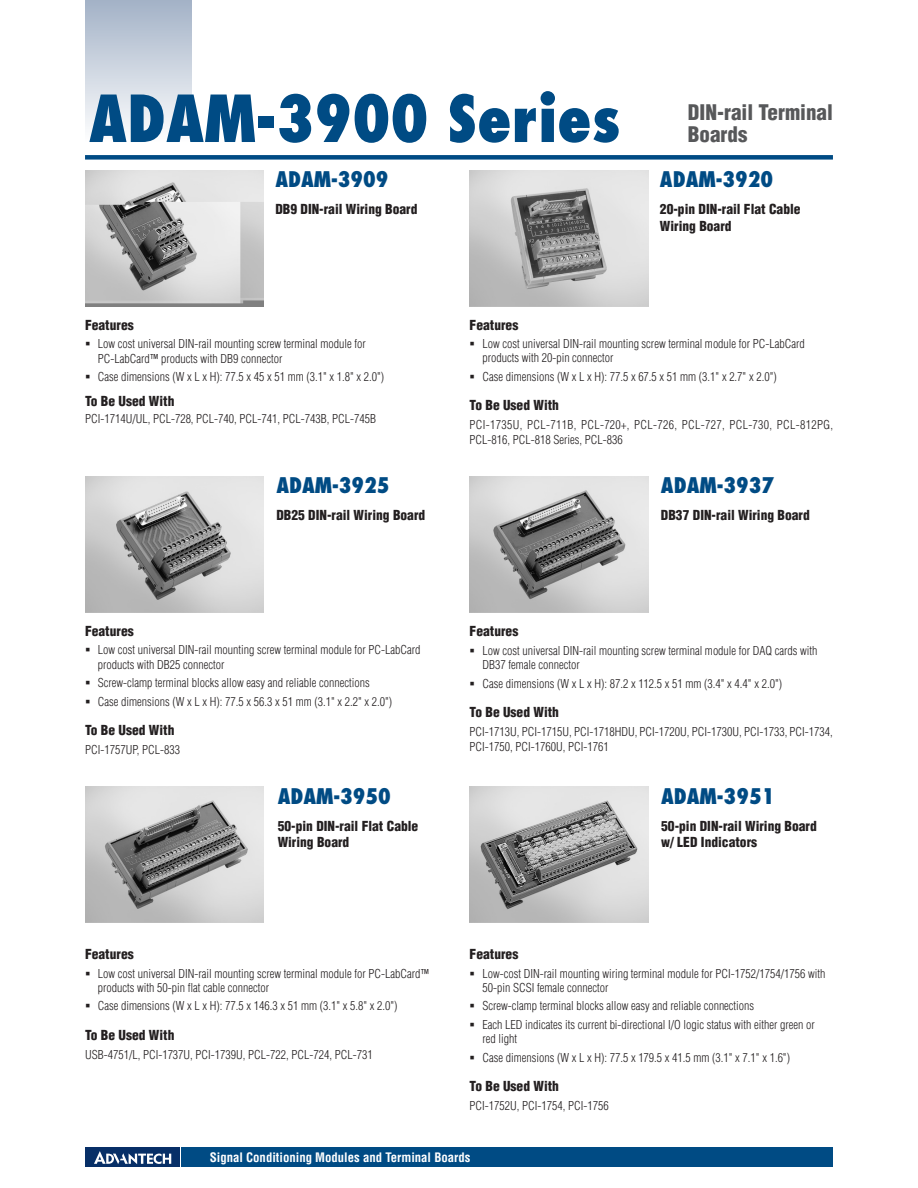
<style>
.page{position:relative;width:918px;height:1188px;background:#fff}
.page>*{position:absolute;margin:0;border:0;box-sizing:border-box;transform-origin:0 0}
.DS_Model_Name_1P{font:800 condensed 63px "Futura";color:#004b84}
.DS_ADAM-3900{font:800 condensed 21px "Futura";color:#004b84}
.DS_Headline-1P{font:900 condensed 21px/22.5px "Helvetica";color:#57585a}
.DS_Paragraph_Subhead{font:900 condensed 13.5px/16.5px "Helvetica";color:#231f20}
.t1{font:700 condensed 12.75px "Helvetica";color:#fff}
.DS_Body_Text{font:300 condensed 12px/14.2px "Helvetica";color:#231f20}
.DS_Body_Text-2{font:300 condensed 12px/15px "Helvetica";letter-spacing:.025em;color:#231f20}
</style>
<div class="page">
<div style="left:85px;top:155px;width:748px;height:5px;background:#004b84"></div>
<div style="left:182px;top:1147px;width:651px;height:20px;background:#004b84"></div>
<div style="left:85px;top:1147px;width:95px;height:20px;background:#072f67"></div>
<svg style="left:94px;top:1151px;width:77px;height:13px"></svg>
<div style="left:85px;top:0;width:106px;height:143px;background:linear-gradient(to bottom,#a3b2c7,#fefeff)"></div>
<img style="left:85px;top:476px;width:179px;height:136px">
<img style="left:85px;top:170px;width:179px;height:136px">
<img style="left:470px;top:476px;width:178px;height:136px">
<img style="left:470px;top:170px;width:178px;height:136px">
<img style="left:85px;top:787px;width:179px;height:136px">
<img style="left:470px;top:787px;width:178px;height:136px">
<p class="DS_Model_Name_1P" style="left:89px;top:78px;width:533px">ADAM-3900 Series</p>
<p class="DS_ADAM-3900" style="left:275px;top:166px;width:115px">ADAM-3909</p>
<p class="DS_Paragraph_Subhead" style="left:275px;top:201px;width:144px">DB9 DIN-rail Wiring Board</p>
<p class="DS_Headline-1P" style="left:688px;top:100px;width:146px">DIN-rail Terminal<br>Boards</p>
<p class="DS_ADAM-3900" style="left:660px;top:166px;width:115px">ADAM-3920</p>
<p class="DS_Paragraph_Subhead" style="left:660px;top:201px;width:142px">20-pin DIN-rail Flat Cable<br>Wiring Board</p>
<p class="DS_Paragraph_Subhead" style="left:85px;top:316px;width:50px">Features</p>
<p class="DS_Body_Text" style="left:98px;top:337px;width:269px">Low cost universal DIN-rail mounting screw terminal module for<br>PC-LabCard™ products with DB9 connector</p>
<p class="DS_Body_Text" style="left:98px;top:370px;width:288px">Case dimensions (W x L x H): 77.5 x 45 x 51 mm (3.1" x 1.8" x 2.0")</p>
<p class="DS_Paragraph_Subhead" style="left:85px;top:393px;width:91px">To Be Used With</p>
<p class="DS_Body_Text" style="left:85px;top:412px;width:293px">PCI-1714U/UL, PCL-728, PCL-740, PCL-741, PCL-743B, PCL-745B</p>
<p class="DS_ADAM-3900" style="left:276px;top:472px;width:115px">ADAM-3925</p>
<p class="DS_Paragraph_Subhead" style="left:276px;top:507px;width:150px">DB25 DIN-rail Wiring Board</p>
<p class="DS_Paragraph_Subhead" style="left:85px;top:622px;width:50px">Features</p>
<p class="DS_Body_Text" style="left:98px;top:643px;width:324px">Low cost universal DIN-rail mounting screw terminal module for PC-LabCard products with DB25 connector</p>
<p class="DS_Body_Text" style="left:98px;top:675px;width:273px">Screw-clamp terminal blocks allow easy and reliable connections</p>
<p class="DS_Body_Text" style="left:98px;top:694px;width:296px">Case dimensions (W x L x H): 77.5 x 56.3 x 51 mm (3.1" x 2.2" x 2.0")</p>
<p class="DS_Paragraph_Subhead" style="left:85px;top:721px;width:91px">To Be Used With</p>
<p class="DS_Body_Text" style="left:85px;top:742px;width:97px">PCI-1757UP, PCL-833</p>
<p class="DS_ADAM-3900" style="left:278px;top:782px;width:115px">ADAM-3950</p>
<p class="DS_Paragraph_Subhead" style="left:278px;top:817px;width:142px">50-pin DIN-rail Flat Cable<br>Wiring Board</p>
<p class="DS_Paragraph_Subhead" style="left:85px;top:946px;width:50px">Features</p>
<p class="DS_Body_Text" style="left:98px;top:966px;width:333px">Low cost universal DIN-rail mounting screw terminal module for PC-LabCard™ products with 50-pin flat cable connector</p>
<p class="DS_Body_Text" style="left:98px;top:999px;width:301px">Case dimensions (W x L x H): 77.5 x 146.3 x 51 mm (3.1" x 5.8" x 2.0")</p>
<p class="DS_Paragraph_Subhead" style="left:85px;top:1026px;width:91px">To Be Used With</p>
<p class="DS_Body_Text" style="left:85px;top:1047px;width:289px">USB-4751/L, PCI-1737U, PCI-1739U, PCL-722, PCL-724, PCL-731</p>
<p class="DS_Paragraph_Subhead" style="left:470px;top:316px;width:50px">Features</p>
<p class="DS_Body_Text" style="left:482px;top:337px;width:324px">Low cost universal DIN-rail mounting screw terminal module for PC-LabCard products with 20-pin connector</p>
<p class="DS_Body_Text" style="left:482px;top:369px;width:296px">Case dimensions (W x L x H): 77.5 x 67.5 x 51 mm (3.1" x 2.7" x 2.0")</p>
<p class="DS_Paragraph_Subhead" style="left:470px;top:397px;width:91px">To Be Used With</p>
<p class="DS_Body_Text-2" style="left:470px;top:417px;width:365px">PCI-1735U, PCL-711B, PCL-720+, PCL-726, PCL-727, PCL-730, PCL-812PG,<br>PCL-816, PCL-818 Series, PCL-836</p>
<p class="DS_ADAM-3900" style="left:661px;top:472px;width:115px">ADAM-3937</p>
<p class="DS_Paragraph_Subhead" style="left:661px;top:507px;width:150px">DB37 DIN-rail Wiring Board</p>
<p class="DS_Paragraph_Subhead" style="left:470px;top:623px;width:50px">Features</p>
<p class="DS_Body_Text" style="left:482px;top:643px;width:337px">Low cost universal DIN-rail mounting screw terminal module for DAQ cards with<br>DB37 female connector</p>
<p class="DS_Body_Text" style="left:482px;top:676px;width:301px">Case dimensions (W x L x H): 87.2 x 112.5 x 51 mm (3.4" x 4.4" x 2.0")</p>
<p class="DS_Paragraph_Subhead" style="left:470px;top:703px;width:91px">To Be Used With</p>
<p class="DS_Body_Text" style="left:470px;top:724px;width:365px;line-height:15px">PCI-1713U, PCI-1715U, PCI-1718HDU, PCI-1720U, PCI-1730U, PCI-1733, PCI-1734,<br>PCI-1750, PCI-1760U, PCI-1761</p>
<p class="DS_ADAM-3900" style="left:661px;top:782px;width:115px">ADAM-3951</p>
<p class="DS_Paragraph_Subhead" style="left:661px;top:817px;width:157px">50-pin DIN-rail Wiring Board w/ LED Indicators</p>
<p class="DS_Paragraph_Subhead" style="left:470px;top:946px;width:50px">Features</p>
<p class="DS_Body_Text" style="left:482px;top:966px;width:345px">Low-cost DIN-rail mounting wiring terminal module for PCI-1752/1754/1756 with<br>50-pin SCSI female connector</p>
<p class="DS_Body_Text" style="left:482px;top:999px;width:273px">Screw-clamp terminal blocks allow easy and reliable connections</p>
<p class="DS_Body_Text" style="left:482px;top:1017px;width:334px">Each LED indicates its current bi-directional I/O logic status with either green or red light</p>
<p class="DS_Body_Text" style="left:482px;top:1050px;width:309px">Case dimensions (W x L x H): 77.5 x 179.5 x 41.5 mm (3.1" x 7.1" x 1.6")</p>
<p class="DS_Paragraph_Subhead" style="left:470px;top:1078px;width:91px">To Be Used With</p>
<p class="DS_Body_Text" style="left:470px;top:1099px;width:141px">PCI-1752U, PCI-1754, PCI-1756</p>
<p class="t1" style="left:210px;top:1150px;width:262px">Signal Conditioning Modules and Terminal Boards</p>
</div>
